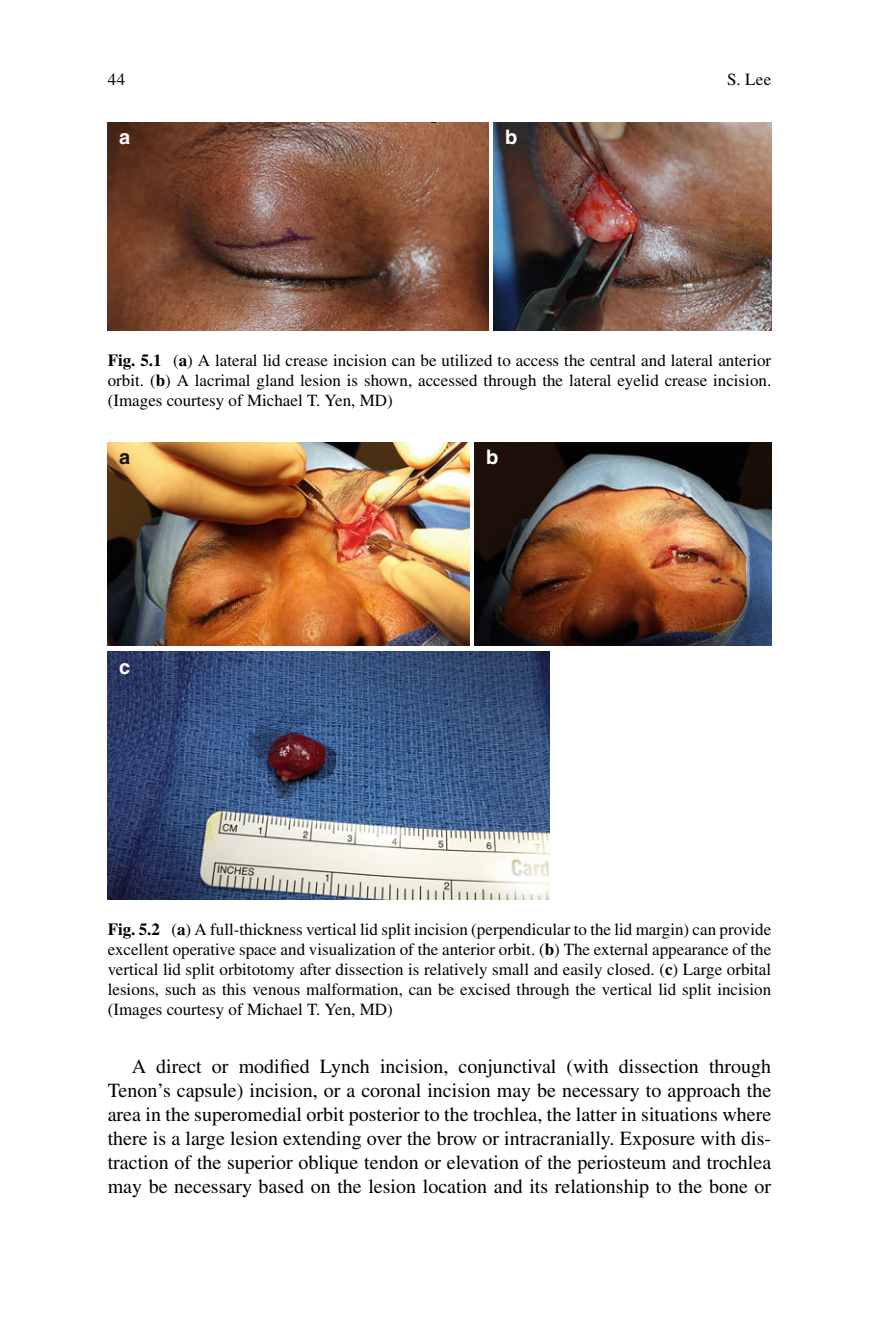
<style>
.page{position:relative;width:879px;height:1333px;background:#fff}
.page>*{position:absolute;margin:0;border:0;box-sizing:border-box;transform-origin:0 0}
.t1{font:20px/24px "Cpnpqq Times";color:#000;text-align:justify}
.t2{font:700 20px "Mnjxpl Helvetica";color:#fff}
.t3{font:700 20px "Mnjxpl Helvetica";color:#131413}
.t4{font:17px/20px "Cpnpqq Times";color:#000;text-align:justify}
.s1{font-family:"Qdgbyk Times";font-weight:700}
</style>
<div class="page">
<img style="left:108px;top:122px;width:380px;height:208px">
<img style="left:494px;top:122px;width:277px;height:208px">
<img style="left:108px;top:651px;width:442px;height:248px">
<img style="left:108px;top:442px;width:361px;height:203px">
<img style="left:475px;top:442px;width:296px;height:203px">
<p class="t4" style="left:108px;top:71px;width:19px">44</p>
<p class="t2" style="left:119px;top:130px;width:13px">a</p>
<p class="t2" style="left:505px;top:130px;width:14px">b</p>
<p class="t4" style="left:727px;top:71px;width:46px">S. Lee</p>
<p class="t4" style="left:108px;top:352px;width:665px"><span class="s1">Fig. 5.1</span> ( <span class="s1">a</span> ) A lateral lid crease incision can be utilized to access the central and lateral anterior orbit. ( <span class="s1">b</span> ) A lacrimal gland lesion is shown, accessed through the lateral eyelid crease incision. (Images courtesy of Michael T. Yen, MD)</p>
<p class="t3" style="left:119px;top:449px;width:13px">a</p>
<p class="t2" style="left:486px;top:449px;width:14px">b</p>
<p class="t2" style="left:119px;top:659px;width:13px">c</p>
<p class="t4" style="left:108px;top:920px;width:665px"><span class="s1">Fig. 5.2</span> ( <span class="s1">a</span> ) A full-thickness vertical lid split incision (perpendicular to the lid margin) can provide excellent operative space and visualization of the anterior orbit. ( <span class="s1">b</span> ) The external appearance of the vertical lid split orbitotomy after dissection is relatively small and easily closed. ( <span class="s1">c</span> ) Large orbital lesions, such as this venous malformation, can be excised through the vertical lid split incision (Images courtesy of Michael T. Yen, MD)</p>
<p class="t1" style="left:108px;top:1055px;width:665px;text-indent:24px">A direct or modified Lynch incision, conjunctival (with dissection through Tenon’s capsule) incision, or a coronal incision may be necessary to approach the area in the superomedial orbit posterior to the trochlea, the latter in situations where there is a large lesion extending over the brow or intracranially. Exposure with dis&shy;traction of the superior oblique tendon or elevation of the periosteum and trochlea may be necessary based on the lesion location and its relationship to the bone or</p>
</div>
